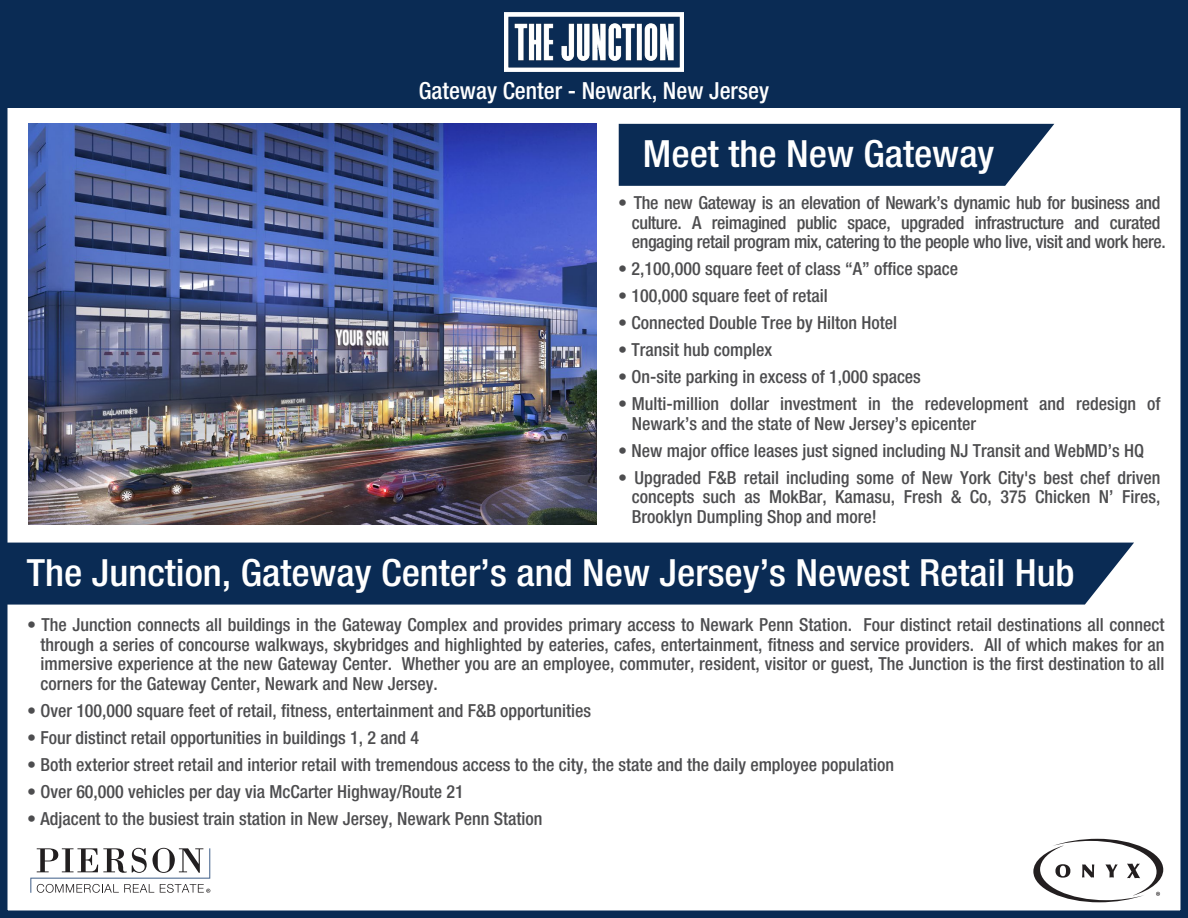
<style>
.page{position:relative;width:1188px;height:918px;background:#fff}
.page>*{position:absolute;margin:0;border:0;box-sizing:border-box;transform-origin:0 0}
.t1{font:500 condensed 37.5px "Helvetica Neue LT Std";color:#fff;scale:1.05 1}
.t2{font:500 condensed 23.55px "Helvetica Neue LT Std";color:#fff}
.t3{font:500 condensed 18px/19.5px "Helvetica Neue LT Std";color:#4d4d4f;text-align:justify}
.t4{font:500 condensed 18px/19.5px "Helvetica Neue LT Std";letter-spacing:-.02em;color:#4d4d4f}
</style>
<div class="page">
<img style="left:0;top:108px;width:1188px;height:810px">
<div style="left:0;top:0;width:1188px;height:108px;background:#0a2b54"></div>
<svg style="left:30px;top:848px;width:180px;height:45px"></svg>
<svg style="left:1033px;top:839px;width:130px;height:63px"></svg>
<img style="left:504px;top:12px;width:180px;height:59px">
<h2 class="t2" style="left:419px;top:77px;width:352px">Gateway Center - Newark, New Jersey</h2>
<h1 class="t1" style="left:643px;top:132px;width:336px">Meet the New Gateway</h1>
<p class="t4" style="left:632px;top:193px;width:536px;text-indent:-14px">• The new Gateway is an elevation of Newark’s dynamic hub for business and culture. A reimagined public space, upgraded infrastructure and curated engaging retail program mix, catering to the people who live, visit and work here.</p>
<p class="t3" style="left:618px;top:259px;width:342px">• 2,100,000 square feet of class “A” office space</p>
<p class="t3" style="left:618px;top:286px;width:211px">• 100,000 square feet of retail</p>
<p class="t3" style="left:618px;top:313px;width:280px">• Connected Double Tree by Hilton Hotel</p>
<p class="t3" style="left:618px;top:340px;width:155px">• Transit hub complex</p>
<p class="t3" style="left:618px;top:367px;width:304px">• On-site parking in excess of 1,000 spaces</p>
<p class="t3" style="left:632px;top:394px;width:530px;text-indent:-14px">• Multi-million dollar investment in the redevelopment and redesign of<br>Newark’s and the state of New Jersey’s epicenter</p>
<p class="t3" style="left:618px;top:441px;width:528px">• New major office leases just signed including NJ Transit and WebMD’s HQ</p>
<p class="t3" style="left:632px;top:468px;width:530px;text-indent:-14px">• Upgraded F&amp;B retail including some of New York City's best chef driven concepts such as MokBar, Kamasu, Fresh &amp; Co, 375 Chicken N’ Fires, Brooklyn Dumpling Shop and more!</p>
<h1 class="t1" style="left:27px;top:550px;width:999px">The Junction, Gateway Center’s and New Jersey’s Newest Retail Hub</h1>
<p class="t3" style="left:41px;top:615px;width:1126px;text-indent:-14px">• The Junction connects all buildings in the Gateway Complex and provides primary access to Newark Penn Station. Four distinct retail destinations all connect through a series of concourse walkways, skybridges and highlighted by eateries, cafes, entertainment, fitness and service providers. All of which makes for an immersive experience at the new Gateway Center. Whether you are an employee, commuter, resident, visitor or guest, The Junction is the first destination to all corners for the Gateway Center, Newark and New Jersey.</p>
<p class="t3" style="left:27px;top:700px;width:566px">• Over 100,000 square feet of retail, fitness, entertainment and F&amp;B opportunities</p>
<p class="t3" style="left:27px;top:727px;width:393px">• Four distinct retail opportunities in buildings 1, 2 and 4</p>
<p class="t3" style="left:27px;top:754px;width:869px">• Both exterior street retail and interior retail with tremendous access to the city, the state and the daily employee population</p>
<p class="t3" style="left:27px;top:781px;width:438px">• Over 60,000 vehicles per day via McCarter Highway/Route 21</p>
<p class="t3" style="left:27px;top:808px;width:517px">• Adjacent to the busiest train station in New Jersey, Newark Penn Station</p>
</div>
